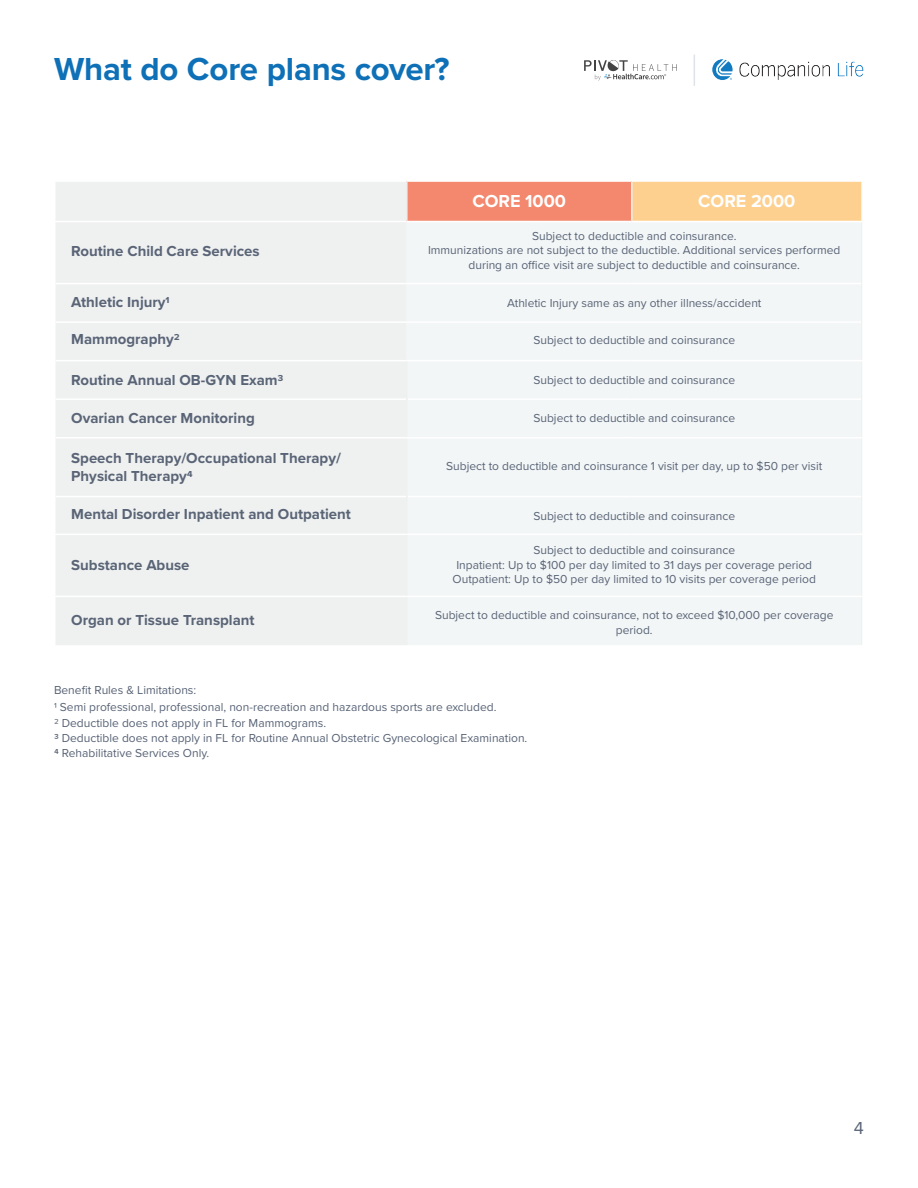
<style>
.page{position:relative;width:918px;height:1188px;background:#fff}
.page>*{position:absolute;margin:0;border:0;box-sizing:border-box;transform-origin:0 0}
.t1{font:700 33px "Proxima Nova";letter-spacing:-.005em;color:#0e70b7}
.t2{font:700 18px "Proxima Nova";color:#fff}
.t3{font:18px "Proxima Nova";color:#596476}
.t4{font:700 15px/18px "Proxima Nova";color:#596476}
.t5{font:12px/14.4px "Proxima Nova";color:#596476;text-align:center}
.t6{font:12px "Proxima Nova";color:#586376}
.s1{color:#586376}
.s2{color:#596476}
.s3{font-weight:600}
</style>
<div class="page">
<svg style="left:584px;top:60px;width:93px;height:20px"></svg>
<img style="left:712px;top:59px;width:152px;height:21px">
<hr style="left:694px;top:55px;width:1px;height:31px;background:#dde3e8">
<hr style="left:917px;top:1085px;width:1px;height:102px;background:#f8f8f8">
<div style="left:55px;top:181px;width:352px;height:41px;background:#eff0f0"></div>
<div style="left:407px;top:181px;width:225px;height:41px;background:#f4886e"></div>
<div style="left:632px;top:181px;width:230px;height:41px;background:#fdd090"></div>
<div style="left:56px;top:222px;width:350px;height:138px;background:#eff0f0"></div>
<div style="left:408px;top:223px;width:453px;height:137px;background:#f3f6f7"></div>
<div style="left:56px;top:362px;width:350px;height:283px;background:#eff0f0"></div>
<div style="left:408px;top:362px;width:453px;height:75px;background:#f3f6f7"></div>
<div style="left:408px;top:439px;width:453px;height:206px;background:#f3f6f7"></div>
<div style="left:407px;top:534px;width:455px;height:62px;background:#f3f6f7"></div>
<hr style="left:408px;top:398px;width:224px;height:2px;background:#fff">
<hr style="left:632px;top:398px;width:229px;height:2px;background:#fff">
<hr style="left:408px;top:496px;width:224px;height:1px;background:#fff">
<hr style="left:632px;top:496px;width:229px;height:1px;background:#fff">
<hr style="left:407px;top:596px;width:225px;height:1px;background:#fff">
<hr style="left:632px;top:596px;width:231px;height:1px;background:#fff">
<hr style="left:631px;top:182px;width:2px;height:39px;background:#eff0f0">
<hr style="left:406px;top:182px;width:2px;height:39px;background:#eff0f0">
<hr style="left:407px;top:534px;width:225px;height:1px;background:#fff">
<hr style="left:632px;top:534px;width:231px;height:1px;background:#fff">
<hr style="left:54px;top:182px;width:2px;height:39px;background:#fff">
<hr style="left:54px;top:221px;width:353px;height:1px;background:#fff">
<hr style="left:407px;top:221px;width:225px;height:1px;background:#fff">
<hr style="left:632px;top:221px;width:231px;height:1px;background:#fff">
<hr style="left:407px;top:283px;width:225px;height:1px;background:#fff">
<hr style="left:632px;top:283px;width:229px;height:1px;background:#fff">
<hr style="left:407px;top:321px;width:225px;height:2px;background:#fff">
<hr style="left:632px;top:321px;width:229px;height:2px;background:#fff">
<hr style="left:54px;top:534px;width:353px;height:1px;background:#fff">
<hr style="left:54px;top:596px;width:353px;height:1px;background:#fff">
<hr style="left:406px;top:222px;width:2px;height:61px;background:#f3f6f7">
<hr style="left:406px;top:284px;width:2px;height:37px;background:#f3f6f7">
<hr style="left:406px;top:323px;width:2px;height:37px;background:#f3f6f7">
<hr style="left:56px;top:283px;width:351px;height:1px;background:#fff">
<hr style="left:56px;top:321px;width:351px;height:2px;background:#fff">
<hr style="left:406px;top:361px;width:2px;height:38px;background:#eff0f0">
<hr style="left:406px;top:399px;width:2px;height:38px;background:#eff0f0">
<hr style="left:406px;top:439px;width:2px;height:58px;background:#eff0f0">
<hr style="left:406px;top:497px;width:2px;height:37px;background:#eff0f0">
<hr style="left:406px;top:597px;width:2px;height:48px;background:#eff0f0">
<hr style="left:406px;top:535px;width:2px;height:61px;background:#eff0f0">
<hr style="left:56px;top:398px;width:350px;height:2px;background:#fff">
<hr style="left:56px;top:437px;width:351px;height:2px;background:#fff">
<hr style="left:56px;top:496px;width:350px;height:1px;background:#fff">
<p class="t1" style="left:54px;top:44px;width:397px">What do Core plans cover?</p>
<p class="t2" style="left:472px;top:188px;width:95px">CORE 1000</p>
<p class="t2" style="left:698px;top:188px;width:99px">CORE 2000</p>
<p class="t4" style="left:71px;top:242px;width:190px">Routine Child Care Services</p>
<p class="t5" style="left:532px;top:228px;width:206px">Subject to deductible and coinsurance.</p>
<p class="t5" style="left:428px;top:243px;width:414px">Immunizations are not subject to the deductible. Additional services performed during an office visit are subject to deductible and coinsurance.</p>
<p class="t4" style="left:71px;top:293px;width:100px">Athletic Injury1</p>
<p class="t5" style="left:507px;top:295px;width:256px">Athletic Injury same as any other illness/accident</p>
<p class="t4" style="left:71px;top:330px;width:110px">Mammography2</p>
<p class="t5" style="left:533px;top:332px;width:203px">Subject to deductible and coinsurance</p>
<p class="t4" style="left:71px;top:370px;width:214px">Routine Annual OB-GYN Exam3</p>
<p class="t5" style="left:533px;top:372px;width:203px">Subject to deductible and coinsurance</p>
<p class="t4" style="left:71px;top:409px;width:185px">Ovarian Cancer Monitoring</p>
<p class="t5" style="left:533px;top:410px;width:203px">Subject to deductible and coinsurance</p>
<p class="t4" style="left:71px;top:449px;width:271px">Speech Therapy/Occupational Therapy/<br>Physical Therapy<span class="s1">4</span></p>
<p class="t5" style="left:446px;top:458px;width:378px">Subject to deductible and coinsurance 1 visit per day, up to $50 per visit</p>
<p class="t4" style="left:71px;top:505px;width:281px">Mental Disorder Inpatient and Outpatient</p>
<p class="t5" style="left:533px;top:508px;width:203px">Subject to deductible and coinsurance</p>
<p class="t4" style="left:71px;top:556px;width:120px">Substance Abuse</p>
<p class="t5" style="left:533px;top:543px;width:203px">Subject to deductible and coinsurance</p>
<p class="t5" style="left:456px;top:557px;width:357px">Inpatient: Up to $100 per day limited to 31 days per coverage period</p>
<p class="t5" style="left:453px;top:571px;width:365px">Outpatient: Up to $50 per day limited to 10 visits per coverage period</p>
<p class="t4" style="left:71px;top:610px;width:185px">Organ or Tissue Transplant</p>
<p class="t5" style="left:435px;top:608px;width:400px">Subject to deductible and coinsurance, not to exceed $10,000 per coverage period.</p>
<p class="t6" style="left:54px;top:682px;width:144px">Benefit Rules &amp; Limitations:</p>
<p class="t5" style="left:54px;top:699px;width:444px">1 Semi professional, professional, non-recreation and hazardous sports are excluded.</p>
<p class="t6" style="left:54px;top:715px;width:274px"><span class="s2">2</span> Deductible does not apply in FL for Mammograms.</p>
<p class="t6" style="left:54px;top:730px;width:475px"><span class="s3">3</span> Deductible does not apply in FL for Routine Annual Obstetric Gynecological Examination.</p>
<p class="t6" style="left:54px;top:745px;width:157px"><span class="s3">4</span> Rehabilitative Services Only.</p>
<h2 class="t3" style="left:854px;top:1115px;width:12px">4</h2>
</div>
